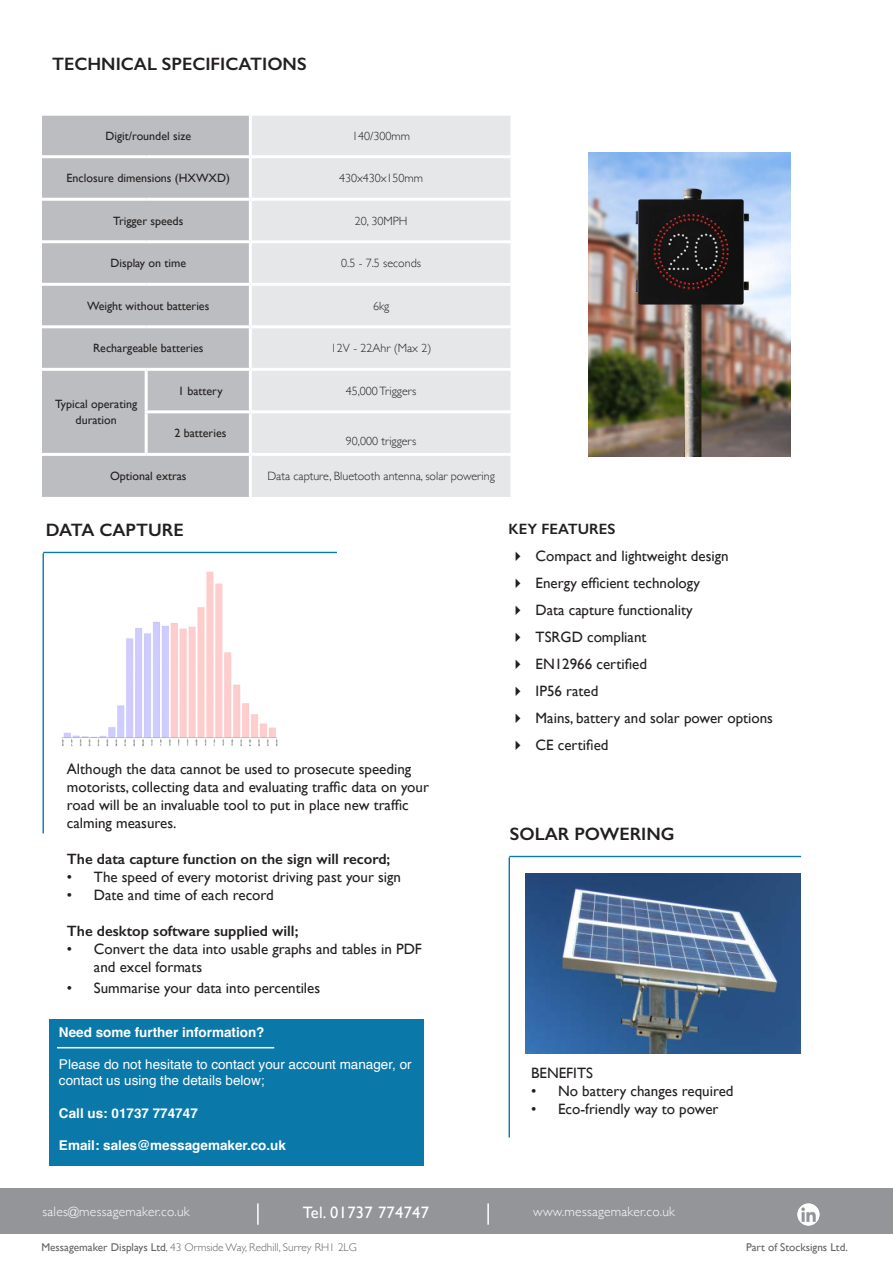
<style>
.page{position:relative;width:893px;height:1263px;background:#fff}
.page>*{position:absolute;margin:0;border:0;box-sizing:border-box;transform-origin:0 0}
.t1{font:600 18px "Gill Sans";color:#231f20}
.t2{font:16.5px "Gill Sans";letter-spacing:.02em;color:#fff}
.t3{font:15px/18px "Gill Sans";color:#231f20}
.t4{font:600 15px "Gill Sans";color:#231f20}
.t5{font:13.5px/16.2px "Helvetica";color:#fff}
.t6{font:700 13.5px "Helvetica";color:#fff}
.t7{font:300 13.5px "Gill Sans";letter-spacing:.02em;color:#fff}
.t8{font:12px/16.5px "Gill Sans";color:#231f20;text-align:center}
.t9{font:300 12px "Gill Sans";color:#231f20}
.t10{font:300 11.25px "Gill Sans";color:#636366}
.t11{font:11.25px "Gill Sans";color:#636366}
.s1{font-weight:400}
</style>
<div class="page">
<div style="left:42px;top:116px;width:207px;height:381px;background:#bcbdc0"></div>
<div style="left:252px;top:116px;width:258px;height:381px;background:#e6e7e9"></div>
<hr style="left:42px;top:155px;width:104px;height:3px;background:#fff">
<hr style="left:146px;top:155px;width:104px;height:3px;background:#fff">
<hr style="left:250px;top:155px;width:263px;height:3px;background:#fff">
<hr style="left:42px;top:198px;width:104px;height:3px;background:#fff">
<hr style="left:146px;top:198px;width:104px;height:3px;background:#fff">
<hr style="left:250px;top:198px;width:263px;height:3px;background:#fff">
<hr style="left:42px;top:240px;width:104px;height:3px;background:#fff">
<hr style="left:146px;top:240px;width:104px;height:3px;background:#fff">
<hr style="left:250px;top:240px;width:263px;height:3px;background:#fff">
<hr style="left:42px;top:283px;width:104px;height:3px;background:#fff">
<hr style="left:146px;top:283px;width:104px;height:3px;background:#fff">
<hr style="left:250px;top:283px;width:263px;height:3px;background:#fff">
<hr style="left:42px;top:325px;width:104px;height:3px;background:#fff">
<hr style="left:146px;top:325px;width:104px;height:3px;background:#fff">
<hr style="left:250px;top:325px;width:263px;height:3px;background:#fff">
<hr style="left:42px;top:368px;width:104px;height:3px;background:#fff">
<hr style="left:146px;top:368px;width:104px;height:3px;background:#fff">
<hr style="left:145px;top:371px;width:3px;height:39px;background:#fff">
<hr style="left:250px;top:368px;width:263px;height:3px;background:#fff">
<hr style="left:145px;top:410px;width:105px;height:3px;background:#fff">
<hr style="left:145px;top:413px;width:3px;height:40px;background:#fff">
<hr style="left:250px;top:410px;width:263px;height:3px;background:#fff">
<hr style="left:42px;top:453px;width:104px;height:3px;background:#fff">
<hr style="left:146px;top:453px;width:104px;height:3px;background:#fff">
<hr style="left:250px;top:453px;width:263px;height:3px;background:#fff">
<div style="left:0;top:1188px;width:893px;height:46px;background:#939598"></div>
<hr style="left:487px;top:1203px;width:2px;height:22px;background:#fff">
<hr style="left:257px;top:1203px;width:2px;height:22px;background:#fff">
<img style="left:797px;top:1203px;width:22px;height:22px;border-radius:11px">
<img style="left:526px;top:873px;width:274px;height:181px">
<hr style="left:509px;top:856px;width:292px;height:1px;background:#0a79a9">
<hr style="left:509px;top:857px;width:1px;height:280px;background:#0a79a9">
<img style="left:62px;top:571px;width:216px;height:176px">
<hr style="left:43px;top:552px;width:294px;height:1px;background:#0a79a9">
<hr style="left:43px;top:553px;width:1px;height:280px;background:#0a79a9">
<div style="left:49px;top:1019px;width:374px;height:146px;background:#0a79a9"></div>
<hr style="left:57px;top:1047px;width:217px;height:1px;background:#fff">
<img style="left:588px;top:153px;width:203px;height:304px">
<p class="t1" style="left:52px;top:53px;width:256px">TECHNICAL SPECIFICATIONS</p>
<p class="t8" style="left:105px;top:127px;width:87px">Digit/roundel size</p>
<p class="t9" style="left:352px;top:126px;width:59px">140/300mm</p>
<p class="t8" style="left:67px;top:170px;width:165px">Enclosure dimensions (HXWXD)</p>
<p class="t9" style="left:339px;top:169px;width:85px">430x430x150mm</p>
<p class="t8" style="left:113px;top:212px;width:72px">Trigger speeds</p>
<p class="t9" style="left:355px;top:211px;width:54px">20, 30MPH</p>
<p class="t8" style="left:110px;top:255px;width:77px">Display on time</p>
<p class="t9" style="left:341px;top:254px;width:81px">0.5 - 7.5 seconds</p>
<p class="t8" style="left:87px;top:297px;width:124px">Weight without batteries</p>
<p class="t9" style="left:373px;top:296px;width:18px">6kg</p>
<p class="t8" style="left:93px;top:340px;width:112px">Rechargeable batteries</p>
<p class="t9" style="left:331px;top:339px;width:102px">12V - 22Ahr (Max 2)</p>
<p class="t8" style="left:178px;top:382px;width:46px">1 battery</p>
<p class="t9" style="left:346px;top:381px;width:72px">45,000 Triggers</p>
<p class="t8" style="left:174px;top:425px;width:53px">2 batteries</p>
<p class="t9" style="left:346px;top:431px;width:72px">90,000 triggers</p>
<p class="t8" style="left:110px;top:467px;width:78px">Optional extras</p>
<p class="t9" style="left:267px;top:466px;width:229px">Data capture, Bluetooth antenna, solar powering</p>
<p class="t8" style="left:55px;top:395px;width:83px">Typical operating duration</p>
<p class="t1" style="left:46px;top:519px;width:140px">DATA CAPTURE</p>
<p class="t3" style="left:67px;top:759px;width:364px">Although the data cannot be used to prosecute speeding motorists, collecting data and evaluating traffic data on your road will be an invaluable tool to put in place new traffic calming measures.</p>
<p class="t4" style="left:67px;top:849px;width:325px">The data capture function on the sign will record;</p>
<p class="t3" style="left:67px;top:867px;width:336px">• The speed of every motorist driving past your sign</p>
<p class="t3" style="left:67px;top:885px;width:208px">• Date and time of each record</p>
<p class="t4" style="left:67px;top:921px;width:233px">The desktop software supplied will;</p>
<p class="t3" style="left:94px;top:939px;width:329px;text-indent:-27px">• Convert the data into usable graphs and tables in PDF and excel formats</p>
<p class="t3" style="left:67px;top:979px;width:255px">• Summarise your data into percentiles</p>
<p class="t6" style="left:59px;top:1024px;width:207px">Need some further information?</p>
<p class="t5" style="left:59px;top:1056px;width:354px">Please do not hesitate to contact your account manager, or contact us using the details below;</p>
<p class="t6" style="left:59px;top:1105px;width:140px">Call us: 01737 774747</p>
<p class="t6" style="left:59px;top:1137px;width:229px">Email: sales@messagemaker.co.uk</p>
<p class="t4" style="left:509px;top:520px;width:108px">KEY FEATURES</p>
<p class="t3" style="left:536px;top:547px;width:195px">Compact and lightweight design</p>
<p class="t3" style="left:536px;top:574px;width:166px">Energy efficient technology</p>
<p class="t3" style="left:536px;top:601px;width:158px">Data capture functionality</p>
<p class="t3" style="left:536px;top:628px;width:112px">TSRGD compliant</p>
<p class="t3" style="left:536px;top:655px;width:113px">EN12966 certified</p>
<p class="t3" style="left:536px;top:682px;width:64px">IP56 rated</p>
<p class="t3" style="left:536px;top:709px;width:239px">Mains, battery and solar power options</p>
<p class="t3" style="left:536px;top:736px;width:74px">CE certified</p>
<p class="t1" style="left:510px;top:823px;width:166px">SOLAR POWERING</p>
<p class="t3" style="left:531px;top:1063px;width:63px">BENEFITS</p>
<p class="t3" style="left:531px;top:1081px;width:204px">• No battery changes required</p>
<p class="t3" style="left:531px;top:1099px;width:189px">• Eco-friendly way to power</p>
<p class="t7" style="left:43px;top:1201px;width:149px">sales@messagemaker.co.uk</p>
<p class="t2" style="left:303px;top:1202px;width:128px">Tel. 01737 774747</p>
<p class="t7" style="left:533px;top:1201px;width:143px">www.messagemaker.co.uk</p>
<p class="t10" style="left:41px;top:1238px;width:317px"><span class="s1">Messagemaker Displays Ltd</span>, 43 Ormside Way, Redhill, Surrey RH1 2LG</p>
<p class="t11" style="left:746px;top:1241px;width:103px">Part of Stocksigns Ltd.</p>
</div>
